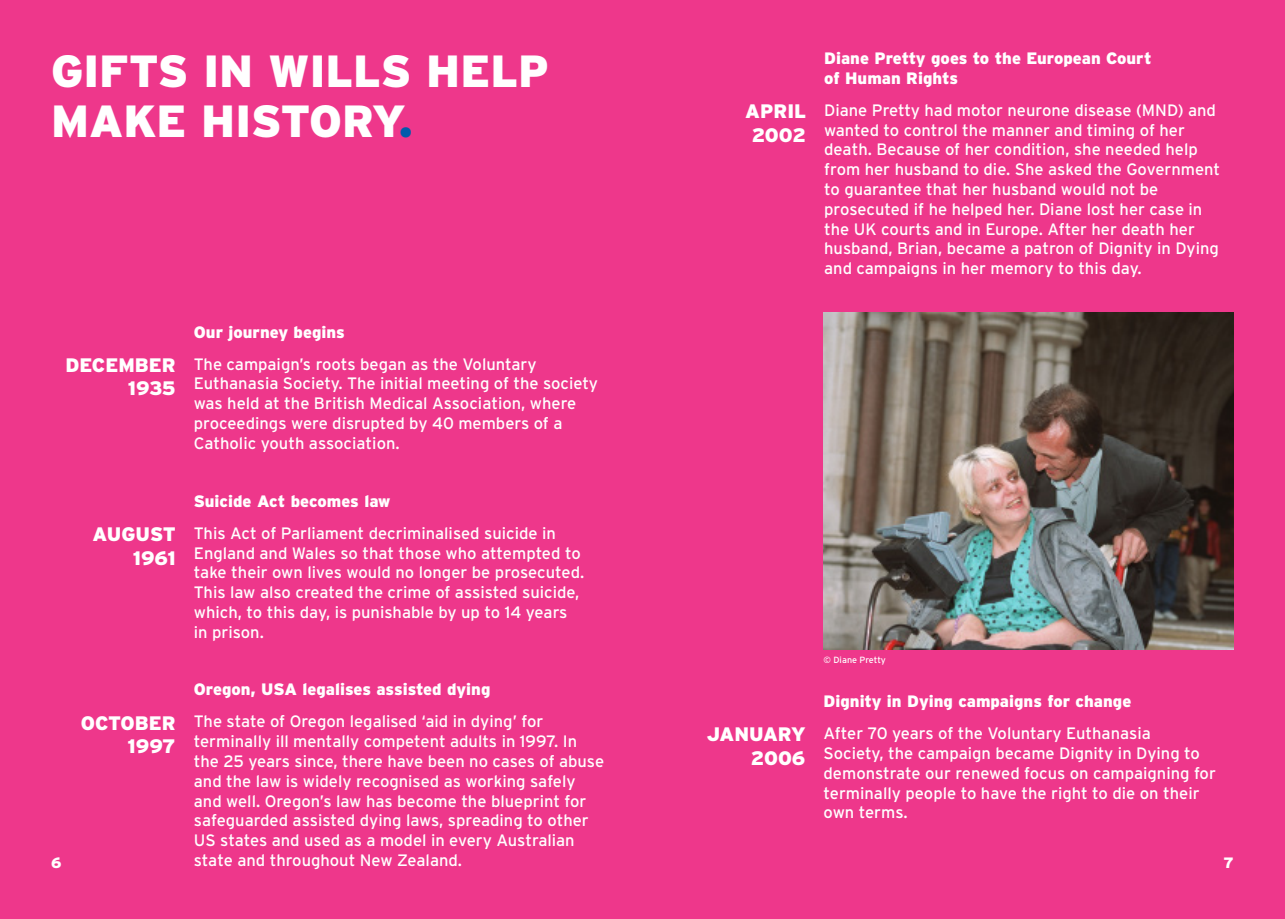
<style>
.page{position:relative;width:1285px;height:919px;background:#fff}
.page>*{position:absolute;margin:0;border:0;box-sizing:border-box;transform-origin:0 0}
.t1{font:900 45px/49.5px "Interstate";color:#fff}
.t2{font:900 19.5px/23.4px "Interstate";color:#fff;text-align:right}
.t3{font:16.5px/19.8px "Interstate";color:#fff}
.t4{font:900 16.5px/19.8px "Interstate";color:#fff}
.t5{font:900 15px "Interstate";color:#fff}
.t6{font:9px "Interstate";color:#fff}
.s1{color:#015bab}
</style>
<div class="page">
<div style="left:0;top:0;width:1284px;height:918px;background:#ee378b"></div>
<img style="left:823px;top:313px;width:410px;height:336px">
<h1 class="t1" style="left:51px;top:46px;width:499px">GIFTS IN WILLS HELP<br>MAKE HISTORY<span class="s1">.</span></h1>
<p class="t4" style="left:194px;top:322px;width:152px">Our journey begins</p>
<p class="t2" style="left:65px;top:353px;width:112px">DECEMBER<br>1935</p>
<p class="t3" style="left:194px;top:354px;width:406px">The campaign’s roots began as the Voluntary Euthanasia Society. The initial meeting of the society was held at the British Medical Association, where proceedings were disrupted by 40 members of a Catholic youth association.</p>
<p class="t4" style="left:194px;top:491px;width:198px">Suicide Act becomes law</p>
<p class="t2" style="left:93px;top:522px;width:85px">AUGUST<br>1961</p>
<p class="t3" style="left:194px;top:523px;width:392px">This Act of Parliament decriminalised suicide in England and Wales so that those who attempted to take their own lives would no longer be prosecuted.<br>This law also created the crime of assisted suicide, which, to this day, is punishable by up to 14 years in prison.</p>
<p class="t5" style="left:51px;top:853px;width:12px">6</p>
<p class="t4" style="left:194px;top:679px;width:298px">Oregon, USA legalises assisted dying</p>
<p class="t2" style="left:81px;top:710px;width:97px">OCTOBER<br>1997</p>
<p class="t3" style="left:194px;top:711px;width:412px">The state of Oregon legalised ‘aid in dying’ for terminally ill mentally competent adults in 1997. In the 25 years since, there have been no cases of abuse and the law is widely recognised as working safely and well. Oregon’s law has become the blueprint for safeguarded assisted dying laws, spreading to other US states and used as a model in every Australian state and throughout New Zealand.</p>
<p class="t4" style="left:824px;top:48px;width:329px">Diane Pretty goes to the European Court of Human Rights</p>
<p class="t2" style="left:745px;top:99px;width:62px;text-align:center">APRIL<br>2002</p>
<p class="t3" style="left:824px;top:100px;width:397px">Diane Pretty had motor neurone disease (MND) and wanted to control the manner and timing of her death. Because of her condition, she needed help from her husband to die. She asked the Government to guarantee that her husband would not be prosecuted if he helped her. Diane lost her case in the UK courts and in Europe. After her death her husband, Brian, became a patron of Dignity in Dying and campaigns in her memory to this day.</p>
<p class="t6" style="left:823px;top:654px;width:64px">© Diane Pretty</p>
<p class="t4" style="left:823px;top:691px;width:309px">Dignity in Dying campaigns for change</p>
<p class="t2" style="left:706px;top:722px;width:100px">JANUARY<br>2006</p>
<p class="t3" style="left:823px;top:723px;width:394px">After 70 years of the Voluntary Euthanasia<br>Society, the campaign became Dignity in Dying to demonstrate our renewed focus on campaigning for terminally people to have the right to die on their own terms.</p>
<p class="t5" style="left:1223px;top:853px;width:12px">7</p>
</div>
